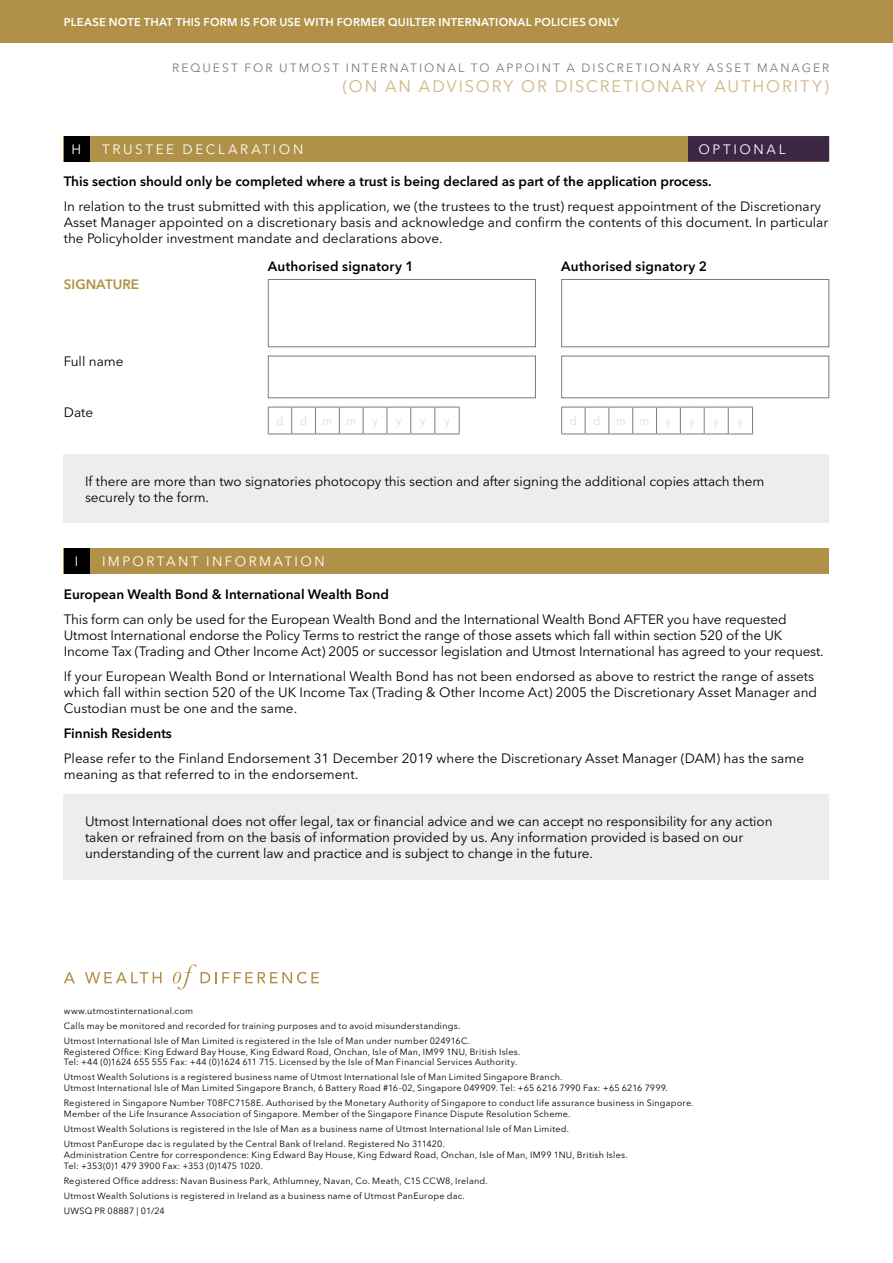
<style>
.page{position:relative;width:893px;height:1263px;background:#fff}
.page>*{position:absolute;margin:0;border:0;box-sizing:border-box;transform-origin:0 0}
.t1{font:16.5px "Avenir Next LT Pro";letter-spacing:.115em;color:#ceb584}
.t2{font:13.5px/16.2px "Avenir Next LT Pro";letter-spacing:-.005em;color:#000}
.t3{font:600 13.5px "Avenir Next LT Pro";color:#000}
.t4{font:13.5px "Avenir Next LT Pro";letter-spacing:.185em;color:#fff}
.t5{font:600 13.5px "Avenir Next LT Pro";color:#b19148}
.t6{font:12px "Avenir Next LT Pro";letter-spacing:.17em;color:#7c7b7b}
.t7{font:12px "Avenir Next LT Pro";color:#dadada;scale:.9 1}
.t8{font:600 11.25px "Avenir Next LT Pro";letter-spacing:.02em;color:#fff}
.t9{font:9px/15px "Avenir Next LT Pro";letter-spacing:.025em;color:#000}
</style>
<div class="page">
<div style="left:64px;top:136px;width:765px;height:26px;background:#b19148"></div>
<div style="left:64px;top:136px;width:25px;height:25px;background:#000"></div>
<div style="left:688px;top:136px;width:141px;height:26px;background:#3d2745"></div>
<div style="left:268px;top:279px;width:268px;height:68px;border:1px solid #7c7b7b"></div>
<div style="left:561px;top:279px;width:268px;height:68px;border:1px solid #7c7b7b"></div>
<div style="left:268px;top:356px;width:268px;height:42px;border:1px solid #7c7b7b"></div>
<div style="left:561px;top:356px;width:268px;height:42px;border:1px solid #7c7b7b"></div>
<svg style="left:268px;top:407px;width:192px;height:28px"></svg>
<svg style="left:561px;top:407px;width:192px;height:28px"></svg>
<div style="left:64px;top:454px;width:765px;height:69px;background:#ededed"></div>
<div style="left:64px;top:548px;width:765px;height:26px;background:#b19148"></div>
<div style="left:64px;top:548px;width:25px;height:26px;background:#000"></div>
<div style="left:64px;top:794px;width:765px;height:85px;background:#ededed"></div>
<svg style="left:64px;top:972px;width:11px;height:11px"></svg>
<svg style="left:85px;top:972px;width:77px;height:11px"></svg>
<svg style="left:173px;top:964px;width:146px;height:25px"></svg>
<div style="left:0;top:0;width:893px;height:43px;background:#b19148"></div>
<p class="t8" style="left:64px;top:15px;width:557px">PLEASE NOTE THAT THIS FORM IS FOR USE WITH FORMER QUILTER INTERNATIONAL POLICIES ONLY</p>
<p class="t6" style="left:172px;top:61px;width:658px">REQUEST FOR UTMOST INTERNATIONAL TO APPOINT A DISCRETIONARY ASSET MANAGER</p>
<p class="t1" style="left:343px;top:77px;width:488px">(ON AN ADVISORY OR DISCRETIONARY AUTHORITY)</p>
<p class="t4" style="left:72px;top:141px;width:11px">H</p>
<p class="t4" style="left:102px;top:141px;width:203px">TRUSTEE DECLARATION</p>
<p class="t4" style="left:698px;top:141px;width:89px">OPTIONAL</p>
<p class="t3" style="left:64px;top:173px;width:649px">This section should only be completed where a trust is being declared as part of the application process.</p>
<p class="t2" style="left:64px;top:198px;width:766px">In relation to the trust submitted with this application, we (the trustees to the trust) request appointment of the Discretionary<br>Asset Manager appointed on a discretionary basis and acknowledge and confirm the contents of this document. In particular the Policyholder investment mandate and declarations above.</p>
<p class="t3" style="left:268px;top:258px;width:147px">Authorised signatory 1</p>
<p class="t3" style="left:561px;top:258px;width:147px">Authorised signatory 2</p>
<p class="t5" style="left:64px;top:276px;width:77px">SIGNATURE</p>
<p class="t2" style="left:64px;top:353px;width:61px">Full name</p>
<p class="t2" style="left:64px;top:404px;width:31px">Date</p>
<p class="t7" style="left:277px;top:414px;width:9px">d</p>
<p class="t7" style="left:300px;top:414px;width:9px">d</p>
<p class="t7" style="left:323px;top:414px;width:39px">m m</p>
<p class="t7" style="left:372px;top:414px;width:7px">y</p>
<p class="t7" style="left:396px;top:414px;width:7px">y</p>
<p class="t7" style="left:420px;top:414px;width:7px">y</p>
<p class="t7" style="left:444px;top:414px;width:7px">y</p>
<p class="t7" style="left:570px;top:414px;width:9px">d</p>
<p class="t7" style="left:594px;top:414px;width:9px">d</p>
<p class="t7" style="left:616px;top:414px;width:39px">m m</p>
<p class="t7" style="left:666px;top:414px;width:7px">y</p>
<p class="t7" style="left:690px;top:414px;width:7px">y</p>
<p class="t7" style="left:714px;top:414px;width:7px">y</p>
<p class="t7" style="left:738px;top:414px;width:7px">y</p>
<p class="t2" style="left:85px;top:473px;width:681px">If there are more than two signatories photocopy this section and after signing the additional copies attach them securely to the form.</p>
<p class="t4" style="left:75px;top:554px;width:5px">I</p>
<p class="t4" style="left:102px;top:554px;width:224px">IMPORTANT INFORMATION</p>
<p class="t3" style="left:64px;top:586px;width:327px">European Wealth Bond &amp; International Wealth Bond</p>
<p class="t2" style="left:64px;top:611px;width:761px">This form can only be used for the European Wealth Bond and the International Wealth Bond AFTER you have requested<br>Utmost International endorse the Policy Terms to restrict the range of those assets which fall within section 520 of the UK<br>Income Tax (Trading and Other Income Act) 2005 or successor legislation and Utmost International has agreed to your request.</p>
<p class="t2" style="left:64px;top:668px;width:755px">If your European Wealth Bond or International Wealth Bond has not been endorsed as above to restrict the range of assets which fall within section 520 of the UK Income Tax (Trading &amp; Other Income Act) 2005 the Discretionary Asset Manager and<br>Custodian must be one and the same.</p>
<p class="t3" style="left:64px;top:725px;width:110px">Finnish Residents</p>
<p class="t2" style="left:64px;top:750px;width:742px">Please refer to the Finland Endorsement 31 December 2019 where the Discretionary Asset Manager (DAM) has the same meaning as that referred to in the endorsement.</p>
<p class="t2" style="left:85px;top:813px;width:689px">Utmost International does not offer legal, tax or financial advice and we can accept no responsibility for any action taken or refrained from on the basis of information provided by us. Any information provided is based on our understanding of the current law and practice and is subject to change in the future.</p>
<p class="t9" style="left:64px;top:1003px;width:408px">www.utmostinternational.com<br>Calls may be monitored and recorded for training purposes and to avoid misunderstandings.<br>Utmost International Isle of Man Limited is registered in the Isle of Man under number 024916C.</p>
<p class="t9" style="left:64px;top:1046px;width:458px;line-height:10.8px">Registered Office: King Edward Bay House, King Edward Road, Onchan, Isle of Man, IM99 1NU, British Isles.<br>Tel: +44 (0)1624 655 555 Fax: +44 (0)1624 611 715. Licensed by the Isle of Man Financial Services Authority.</p>
<p class="t9" style="left:64px;top:1072px;width:606px;line-height:10.8px">Utmost Wealth Solutions is a registered business name of Utmost International Isle of Man Limited Singapore Branch.<br>Utmost International Isle of Man Limited Singapore Branch, 6 Battery Road #16-02, Singapore 049909. Tel: +65 6216 7990 Fax: +65 6216 7999.</p>
<p class="t9" style="left:64px;top:1098px;width:631px;line-height:10.8px">Registered in Singapore Number T08FC7158E. Authorised by the Monetary Authority of Singapore to conduct life assurance business in Singapore.<br>Member of the Life Insurance Association of Singapore. Member of the Singapore Finance Dispute Resolution Scheme.</p>
<p class="t9" style="left:64px;top:1121px;width:507px">Utmost Wealth Solutions is registered in the Isle of Man as a business name of Utmost International Isle of Man Limited.<br>Utmost PanEurope dac is regulated by the Central Bank of Ireland. Registered No 311420.</p>
<p class="t9" style="left:64px;top:1149px;width:565px;line-height:10.8px">Administration Centre for correspondence: King Edward Bay House, King Edward Road, Onchan, Isle of Man, IM99 1NU, British Isles.<br>Tel: +353(0)1 479 3900 Fax: +353 (0)1475 1020.</p>
<p class="t9" style="left:64px;top:1173px;width:426px">Registered Office address: Navan Business Park, Athlumney, Navan, Co. Meath, C15 CCW8, Ireland.<br>Utmost Wealth Solutions is registered in Ireland as a business name of Utmost PanEurope dac.<br>UWSQ PR 08887 | 01/24</p>
</div>
